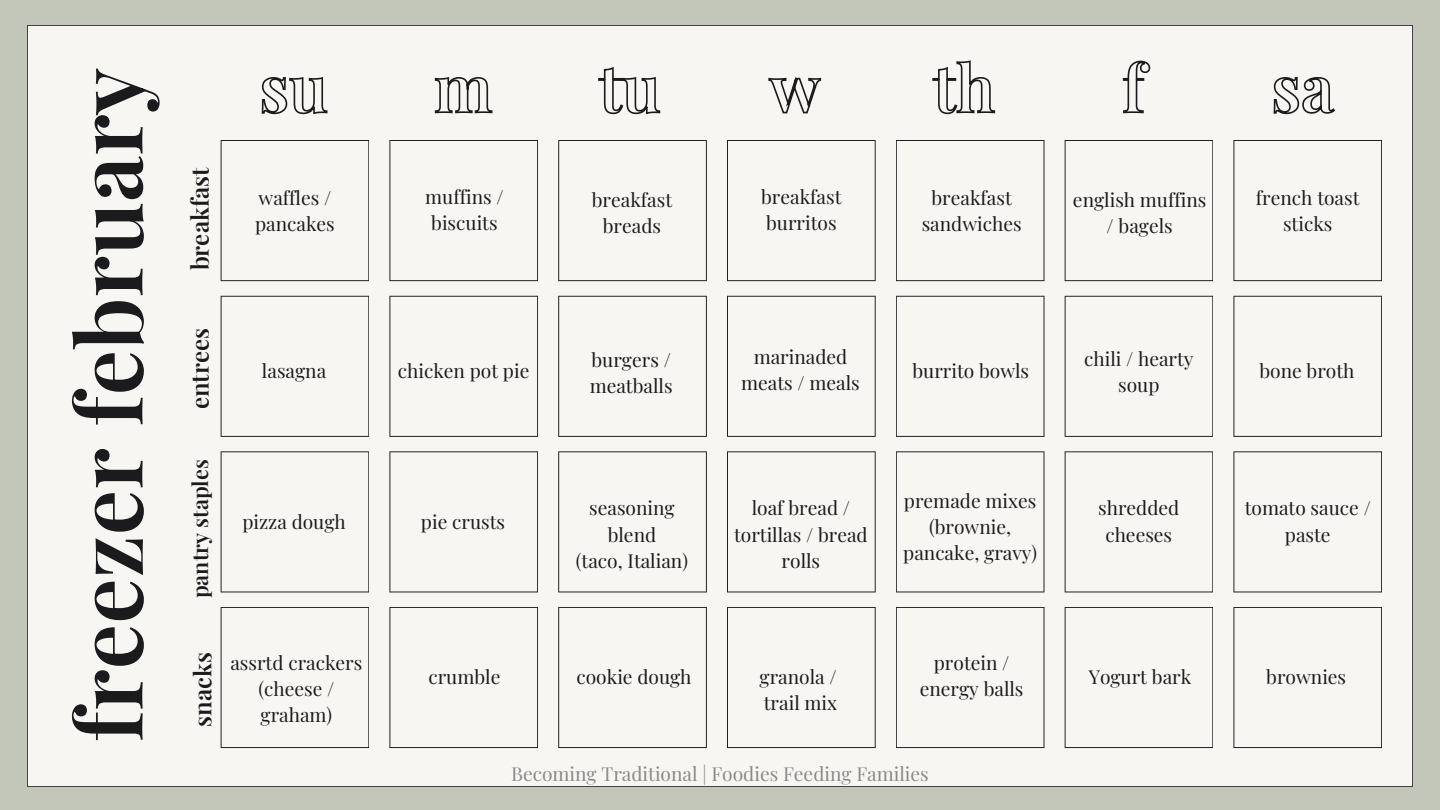
<style>
.page{position:relative;width:1440px;height:810px;background:#c1c6b9}
.page>*{position:absolute;margin:0;border:0;box-sizing:border-box;transform-origin:0 0}
.t1{font:600 90.4px "Playfair Display";color:#1b1b1e}
.t2{font:600 24px "Playfair Display";color:#1b1b1e}
.t3{font:600 21.6px "Playfair Display";color:#1b1b1e}
.t4{font:19.2px/26.1px "Playfair Display";color:#1b1b1e;text-align:center}
</style>
<div class="page">
<div style="left:27px;top:25px;width:1386px;height:762px;background:#f8f6f3"></div>
<svg style="left:261px;top:76px;width:67px;height:39px;background:#c1bfbe"></svg>
<svg style="left:434px;top:76px;width:59px;height:47px;background:#cccac8"></svg>
<svg style="left:597px;top:66px;width:64px;height:49px;background:#cecdcb"></svg>
<svg style="left:768px;top:76px;width:54px;height:38px;background:#c6c4c3"></svg>
<svg style="left:932px;top:59px;width:64px;height:56px;background:#cfcdcb"></svg>
<svg style="left:1122px;top:60px;width:29px;height:54px;background:#cbcac8"></svg>
<svg style="left:1273px;top:76px;width:63px;height:39px;background:#bdbcba"></svg>
<div style="left:221px;top:140px;width:148px;height:141px;background:#f8f6f3"></div>
<div style="left:221px;top:296px;width:148px;height:141px;background:#f8f6f3"></div>
<div style="left:221px;top:451px;width:148px;height:141px;background:#f8f6f3"></div>
<div style="left:221px;top:607px;width:148px;height:141px;background:#f8f6f3"></div>
<div style="left:389px;top:140px;width:149px;height:141px;background:#f8f6f3"></div>
<div style="left:389px;top:296px;width:149px;height:141px;background:#f8f6f3"></div>
<div style="left:389px;top:451px;width:149px;height:141px;background:#f8f6f3"></div>
<div style="left:389px;top:607px;width:149px;height:141px;background:#f8f6f3"></div>
<div style="left:558px;top:140px;width:149px;height:141px;background:#f8f6f3"></div>
<div style="left:558px;top:296px;width:149px;height:141px;background:#f8f6f3"></div>
<div style="left:558px;top:451px;width:149px;height:141px;background:#f8f6f3"></div>
<div style="left:558px;top:607px;width:149px;height:141px;background:#f8f6f3"></div>
<div style="left:727px;top:140px;width:149px;height:141px;background:#f8f6f3"></div>
<div style="left:727px;top:296px;width:149px;height:141px;background:#f8f6f3"></div>
<div style="left:727px;top:451px;width:149px;height:141px;background:#f8f6f3"></div>
<div style="left:727px;top:607px;width:149px;height:141px;background:#f8f6f3"></div>
<div style="left:896px;top:140px;width:148px;height:141px;background:#f8f6f3"></div>
<div style="left:896px;top:296px;width:148px;height:141px;background:#f8f6f3"></div>
<div style="left:896px;top:451px;width:148px;height:141px;background:#f8f6f3"></div>
<div style="left:896px;top:607px;width:148px;height:141px;background:#f8f6f3"></div>
<div style="left:1065px;top:140px;width:148px;height:141px;background:#f8f6f3"></div>
<div style="left:1065px;top:296px;width:148px;height:141px;background:#f8f6f3"></div>
<div style="left:1065px;top:451px;width:148px;height:141px;background:#f8f6f3"></div>
<div style="left:1065px;top:607px;width:148px;height:141px;background:#f8f6f3"></div>
<div style="left:1233px;top:140px;width:149px;height:141px;background:#f8f6f3"></div>
<div style="left:1233px;top:296px;width:149px;height:141px;background:#f8f6f3"></div>
<div style="left:1233px;top:451px;width:149px;height:141px;background:#f8f6f3"></div>
<div style="left:1233px;top:607px;width:149px;height:141px;background:#f8f6f3"></div>
<h2 class="t1" style="left:45px;top:742px;width:677px;rotate:-90deg">freezer february</h2>
<p class="t2" style="left:183px;top:270px;width:104px;rotate:-90deg">breakfast</p>
<h3 class="t4" style="left:761px;top:183px;width:82px;text-align:left">breakfast burritos</h3>
<p class="t4" style="left:255px;top:184px;width:81px;text-align:left">waffles / pancakes</p>
<h3 class="t4" style="left:425px;top:183px;width:80px">muffins / biscuits</h3>
<p class="t4" style="left:1256px;top:184px;width:105px">french toast sticks</p>
<p class="t4" style="left:922px;top:184px;width:101px">breakfast sandwiches</p>
<p class="t4" style="left:1073px;top:186px;width:135px">english muffins / bagels</p>
<p class="t4" style="left:592px;top:186px;width:82px">breakfast breads</p>
<p class="t2" style="left:183px;top:409px;width:83px;rotate:-90deg">entrees</p>
<p class="t3" style="left:185px;top:598px;width:141px;rotate:-90deg">pantry staples</p>
<p class="t4" style="left:741px;top:342px;width:120px">marinaded meats / meals</p>
<p class="t4" style="left:1084px;top:345px;width:111px">chili / hearty soup</p>
<h3 class="t4" style="left:590px;top:346px;width:84px;text-align:left">burgers / meatballs</h3>
<p class="t4" style="left:262px;top:356px;width:66px">lasagna</p>
<p class="t4" style="left:398px;top:356px;width:133px">chicken pot pie</p>
<p class="t4" style="left:1259px;top:356px;width:97px">bone broth</p>
<p class="t4" style="left:912px;top:356px;width:118px">burrito bowls</p>
<p class="t4" style="left:242px;top:508px;width:105px">pizza dough</p>
<p class="t4" style="left:421px;top:508px;width:86px">pie crusts</p>
<p class="t4" style="left:589px;top:494px;width:87px">seasoning blend</p>
<p class="t4" style="left:576px;top:547px;width:114px">(taco, Italian)</p>
<p class="t4" style="left:734px;top:494px;width:135px">loaf bread / tortillas / bread rolls</p>
<p class="t4" style="left:904px;top:487px;width:134px">premade mixes</p>
<p class="t4" style="left:903px;top:513px;width:135px">(brownie, pancake, gravy)</p>
<p class="t4" style="left:1098px;top:494px;width:83px">shredded cheeses</p>
<p class="t4" style="left:1245px;top:494px;width:128px">tomato sauce / paste</p>
<p class="t2" style="left:186px;top:727px;width:76px;rotate:-90deg">snacks</p>
<p class="t4" style="left:230px;top:649px;width:133px">assrtd crackers</p>
<h3 class="t4" style="left:259px;top:675px;width:77px;text-align:left">(cheese / graham)</h3>
<p class="t4" style="left:428px;top:663px;width:73px">crumble</p>
<p class="t4" style="left:576px;top:663px;width:117px">cookie dough</p>
<p class="t4" style="left:760px;top:663px;width:79px">granola /</p>
<p class="t4" style="left:764px;top:689px;width:75px">trail mix</p>
<p class="t4" style="left:920px;top:649px;width:105px">protein / energy balls</p>
<p class="t4" style="left:511px;top:760px;width:419px">Becoming Traditional | Foodies Feeding Families</p>
<p class="t4" style="left:1089px;top:663px;width:104px">Yogurt bark</p>
<p class="t4" style="left:1266px;top:663px;width:81px">brownies</p>
</div>
